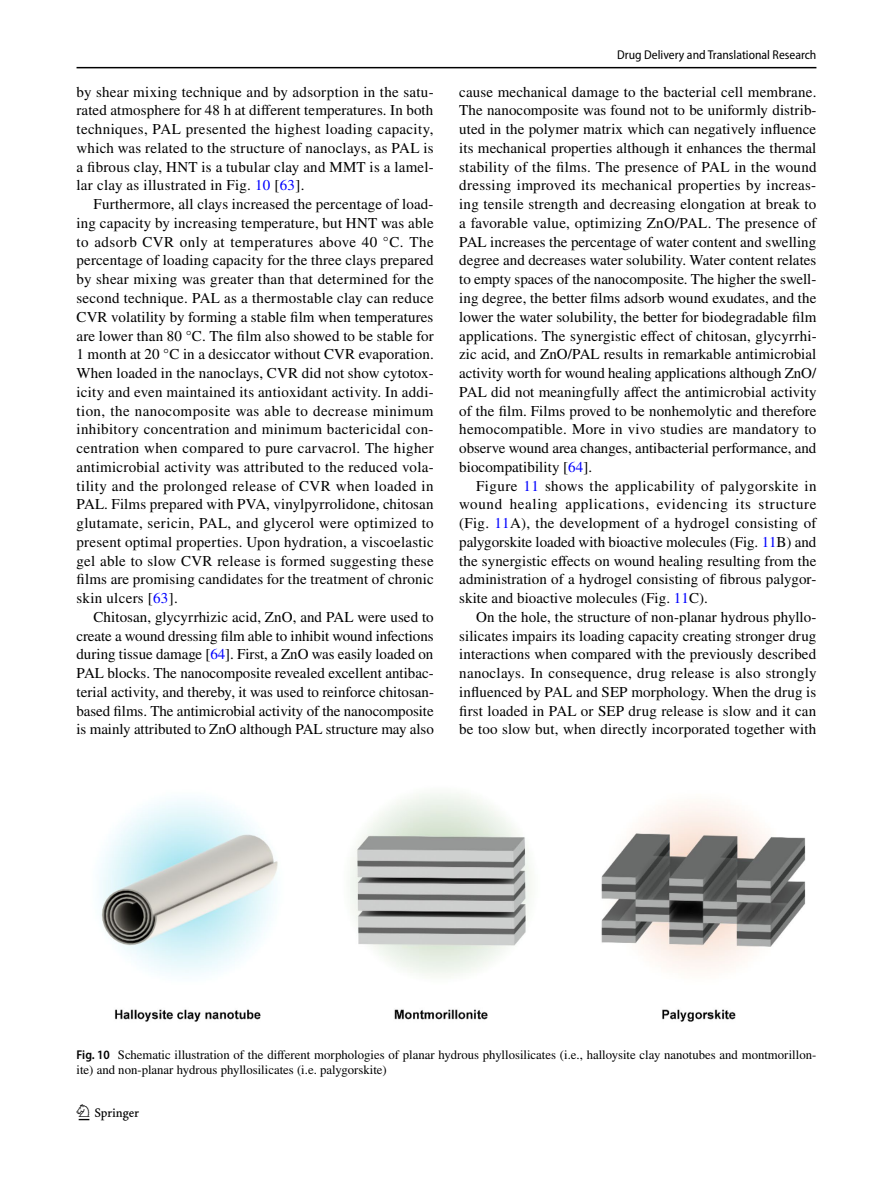
<style>
.page{position:relative;width:893px;height:1187px;background:#fff}
.page>*{position:absolute;margin:0;border:0;box-sizing:border-box;transform-origin:0 0}
.t1{font:22.5px "Springnew Regular 2";color:#000}
.t2{font:15px/18.8px "STIX";letter-spacing:.005em;color:#000;text-align:justify}
.t3{font:12.75px/15px "STIX";color:#000}
.t4{font:semi-condensed 12.75px "Myriad Pro";color:#000}
.s1{color:#00f}
.s2{font-family:"Myriad Pro";font-weight:600;font-stretch:semi-condensed}
</style>
<div class="page">
<hr style="left:77px;top:67px;width:739px;height:1px;background:#000">
<img style="left:99px;top:793px;width:707px;height:229px">
<p class="t2" style="left:77px;top:83px;width:359px">by shear mixing technique and by adsorption in the satu&shy;rated atmosphere for 48 h at different temperatures. In both techniques, PAL presented the highest loading capacity, which was related to the structure of nanoclays, as PAL is a fibrous clay, HNT is a tubular clay and MMT is a lamel&shy;lar clay as illustrated in Fig. <span class="s1">10</span> [<span class="s1">63</span>].</p>
<p class="t2" style="left:77px;top:196px;width:359px;text-indent:17px">Furthermore, all clays increased the percentage of load&shy;ing capacity by increasing temperature, but HNT was able to adsorb CVR only at temperatures above 40 °C. The percentage of loading capacity for the three clays prepared by shear mixing was greater than that determined for the second technique. PAL as a thermostable clay can reduce CVR volatility by forming a stable film when temperatures are lower than 80 °C. The film also showed to be stable for 1 month at 20 °C in a desiccator without CVR evaporation.<br>When loaded in the nanoclays, CVR did not show cytotox&shy;icity and even maintained its antioxidant activity. In addi&shy;tion, the nanocomposite was able to decrease minimum inhibitory concentration and minimum bactericidal con&shy;centration when compared to pure carvacrol. The higher antimicrobial activity was attributed to the reduced vola&shy;tility and the prolonged release of CVR when loaded in PAL. Films prepared with PVA, vinylpyrrolidone, chitosan glutamate, sericin, PAL, and glycerol were optimized to present optimal properties. Upon hydration, a viscoelastic gel able to slow CVR release is formed suggesting these films are promising candidates for the treatment of chronic skin ulcers [<span class="s1">63</span>].</p>
<p class="t2" style="left:77px;top:608px;width:359px;text-indent:17px">Chitosan, glycyrrhizic acid, ZnO, and PAL were used to create a wound dressing film able to inhibit wound infections during tissue damage [<span class="s1">64</span>]. First, a ZnO was easily loaded on PAL blocks. The nanocomposite revealed excellent antibac&shy;terial activity, and thereby, it was used to reinforce chitosan&shy;based films. The antimicrobial activity of the nanocomposite is mainly attributed to ZnO although PAL structure may also</p>
<p class="t4" style="left:617px;top:48px;width:201px">Drug Delivery and Translational Research</p>
<p class="t2" style="left:459px;top:83px;width:359px">cause mechanical damage to the bacterial cell membrane.<br>The nanocomposite was found not to be uniformly distrib&shy;uted in the polymer matrix which can negatively influence its mechanical properties although it enhances the thermal stability of the films. The presence of PAL in the wound dressing improved its mechanical properties by increas&shy;ing tensile strength and decreasing elongation at break to a favorable value, optimizing ZnO/PAL. The presence of PAL increases the percentage of water content and swelling degree and decreases water solubility. Water content relates to empty spaces of the nanocomposite. The higher the swell&shy;ing degree, the better films adsorb wound exudates, and the lower the water solubility, the better for biodegradable film applications. The synergistic effect of chitosan, glycyrrhi&shy;zic acid, and ZnO/PAL results in remarkable antimicrobial activity worth for wound healing applications although ZnO/ PAL did not meaningfully affect the antimicrobial activity of the film. Films proved to be nonhemolytic and therefore hemocompatible. More in vivo studies are mandatory to observe wound area changes, antibacterial performance, and biocompatibility [<span class="s1">64</span>].</p>
<p class="t2" style="left:459px;top:477px;width:359px;text-indent:17px">Figure <span class="s1">11</span> shows the applicability of palygorskite in wound healing applications, evidencing its structure (Fig. <span class="s1">11</span>A), the development of a hydrogel consisting of palygorskite loaded with bioactive molecules (Fig. <span class="s1">11</span>B) and the synergistic effects on wound healing resulting from the administration of a hydrogel consisting of fibrous palygor&shy;skite and bioactive molecules (Fig. <span class="s1">11</span>C).</p>
<p class="t2" style="left:459px;top:608px;width:359px;text-indent:17px">On the hole, the structure of non-planar hydrous phyllo&shy;silicates impairs its loading capacity creating stronger drug interactions when compared with the previously described nanoclays. In consequence, drug release is also strongly influenced by PAL and SEP morphology. When the drug is first loaded in PAL or SEP drug release is slow and it can be too slow but, when directly incorporated together with</p>
<p class="t3" style="left:77px;top:1047px;width:741px"><span class="s2">Fig. 10</span> Schematic illustration of the different morphologies of planar hydrous phyllosilicates (i.e., halloysite clay nanotubes and montmorillon&shy;ite) and non-planar hydrous phyllosilicates (i.e. palygorskite)</p>
<h1 class="t1" style="left:79px;top:1104px;width:62px">1 3</h1>
</div>
